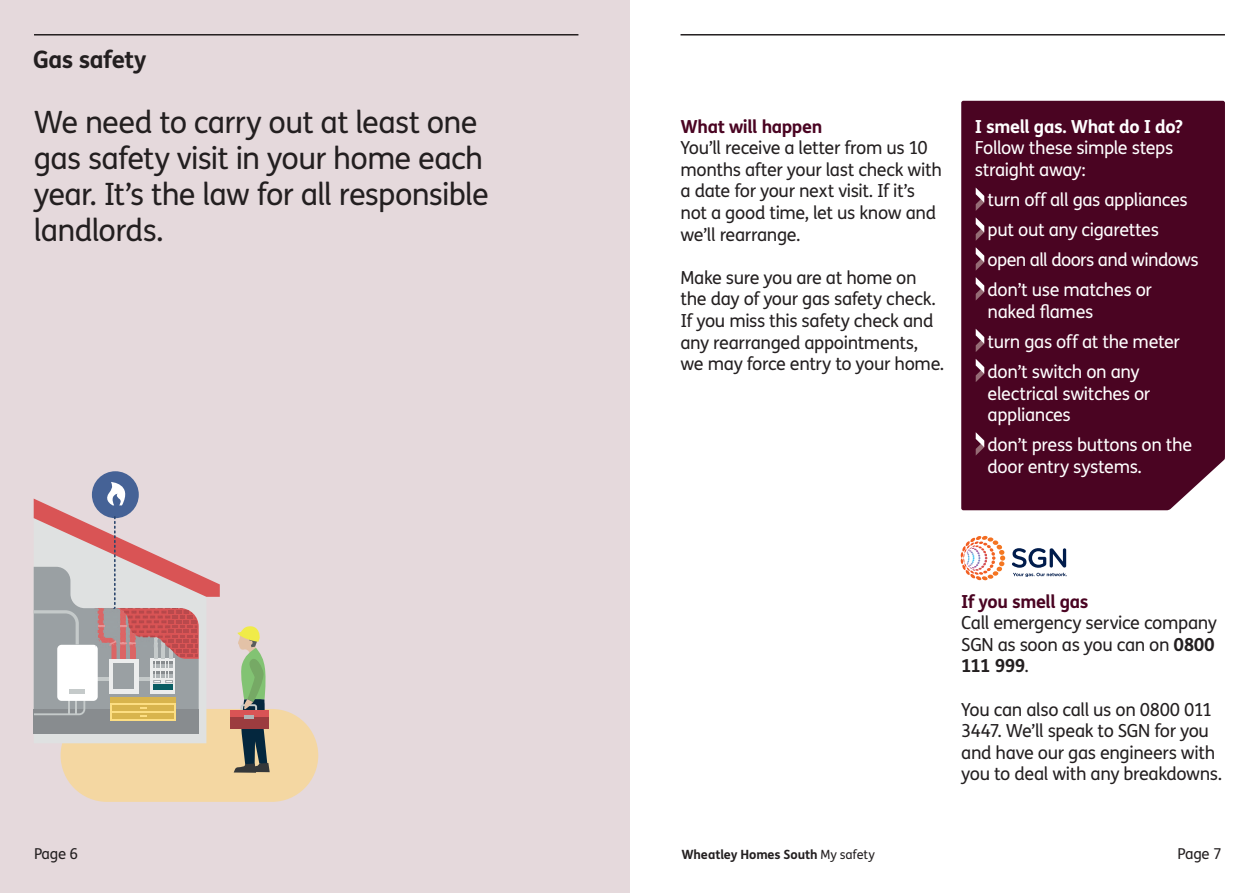
<style>
.page{position:relative;width:1259px;height:893px;background:#fff}
.page>*{position:absolute;margin:0;border:0;box-sizing:border-box;transform-origin:0 0}
._20_5_24-Reg-Section_intro-Black{font:30.75px/36px "FS Me";letter-spacing:-.025em;color:#231f20}
.t1{font:700 24px "FS Me";letter-spacing:-.02em;color:#231f20}
._12_14_4-Reg-BulletPoints-Black{font:18px/21.6px "FS Me";letter-spacing:-.02em;color:#231f20}
._12_14_4-Reg-BulletPoints-Black-2{font:18px/21.6px "FS Me";letter-spacing:-.025em;color:#fff}
._12_14_4-Reg-BulletPoints-Black-3{font:700 18px "FS Me";letter-spacing:-.02em;color:#4a0422}
._12_14_4-Reg-BulletPoints-Black-4{font:700 18px "FS Me";letter-spacing:-.025em;color:#fff}
._10_12-Regular{font:15px "FS Me";letter-spacing:-.015em;color:#231f20}
.t2{font:700 12.75px "FS Me";letter-spacing:-.005em;color:#231f20}
.s1{font-weight:700}
.s2{font-weight:400}
</style>
<div class="page">
<hr style="left:680px;top:34px;width:545px;height:2px;background:#231f20">
<div style="left:0;top:0;width:629px;height:893px;background:#e5d9dc"></div>
<hr style="left:34px;top:34px;width:544px;height:2px;background:#231f20">
<div style="left:61px;top:709px;width:257px;height:93px;background:#f4d7a2;border-radius:46px"></div>
<div style="left:230px;top:710px;width:38px;height:19px;background:#9c3c3f"></div>
<div style="left:230px;top:710px;width:38px;height:7px;background:#d95455"></div>
<svg style="left:234px;top:626px;width:36px;height:147px"></svg>
<div style="left:92px;top:471px;width:47px;height:47px;background:#456296;border-radius:50%"></div>
<svg style="left:34px;top:482px;width:186px;height:261px"></svg>
<img style="left:96px;top:608px;width:74px;height:20px">
<div style="left:961px;top:101px;width:264px;height:409px;background:#4a0422"></div>
<svg style="left:975px;top:188px;width:9px;height:23px"></svg>
<svg style="left:975px;top:217px;width:9px;height:24px"></svg>
<svg style="left:975px;top:247px;width:9px;height:24px"></svg>
<svg style="left:975px;top:277px;width:9px;height:24px"></svg>
<svg style="left:975px;top:329px;width:9px;height:23px"></svg>
<svg style="left:975px;top:359px;width:9px;height:23px"></svg>
<svg style="left:975px;top:432px;width:9px;height:24px"></svg>
<svg style="left:1012px;top:548px;width:55px;height:29px"></svg>
<svg style="left:960px;top:536px;width:45px;height:45px"></svg>
<p class="t1" style="left:33px;top:45px;width:115px">Gas safety</p>
<p class="_20_5_24-Reg-Section_intro-Black" style="left:34px;top:105px;width:456px">We need to carry out at least one gas safety visit in your home each year. It’s the law for all responsible landlords.</p>
<p class="_12_14_4-Reg-BulletPoints-Black-3" style="left:680px;top:115px;width:143px">What will happen</p>
<p class="_12_14_4-Reg-BulletPoints-Black" style="left:680px;top:138px;width:263px">You’ll receive a letter from us 10 months after your last check with a date for your next visit. If it’s not a good time, let us know and we’ll rearrange.</p>
<p class="_12_14_4-Reg-BulletPoints-Black" style="left:680px;top:267px;width:257px">Make sure you are at home on the day of your gas safety check.</p>
<p class="_12_14_4-Reg-BulletPoints-Black" style="left:680px;top:310px;width:265px">If you miss this safety check and any rearranged appointments, we may force entry to your home.</p>
<p class="_12_14_4-Reg-BulletPoints-Black-4" style="left:975px;top:115px;width:210px">I smell gas. What do I do?</p>
<p class="_12_14_4-Reg-BulletPoints-Black-2" style="left:975px;top:137px;width:200px">Follow these simple steps straight away:</p>
<p class="_12_14_4-Reg-BulletPoints-Black-2" style="left:987px;top:189px;width:202px">turn off all gas appliances</p>
<p class="_12_14_4-Reg-BulletPoints-Black-2" style="left:987px;top:219px;width:173px">put out any cigarettes</p>
<p class="_12_14_4-Reg-BulletPoints-Black-2" style="left:987px;top:249px;width:213px">open all doors and windows</p>
<p class="_12_14_4-Reg-BulletPoints-Black-2" style="left:987px;top:279px;width:166px">don’t use matches or naked flames</p>
<p class="_12_14_4-Reg-BulletPoints-Black-2" style="left:987px;top:331px;width:194px">turn gas off at the meter</p>
<p class="_12_14_4-Reg-BulletPoints-Black-2" style="left:987px;top:361px;width:164px">don’t switch on any electrical switches or appliances</p>
<p class="_12_14_4-Reg-BulletPoints-Black-2" style="left:987px;top:435px;width:206px">don’t press buttons on the door entry systems.</p>
<p class="_12_14_4-Reg-BulletPoints-Black-3" style="left:961px;top:590px;width:129px">If you smell gas</p>
<p class="_12_14_4-Reg-BulletPoints-Black" style="left:961px;top:612px;width:257px;text-align:justify">Call emergency service company SGN as soon as you can on <span class="s1">0800<br>111 999</span>.</p>
<p class="_12_14_4-Reg-BulletPoints-Black" style="left:961px;top:699px;width:262px">You can also call us on 0800 011<br>3447. We’ll speak to SGN for you and have our gas engineers with you to deal with any breakdowns.</p>
<p class="_10_12-Regular" style="left:34px;top:845px;width:46px">Page 6</p>
<p class="t2" style="left:681px;top:846px;width:195px">Wheatley Homes South <span class="s2">My safety</span></p>
<p class="_10_12-Regular" style="left:1177px;top:845px;width:46px">Page 7</p>
</div>
